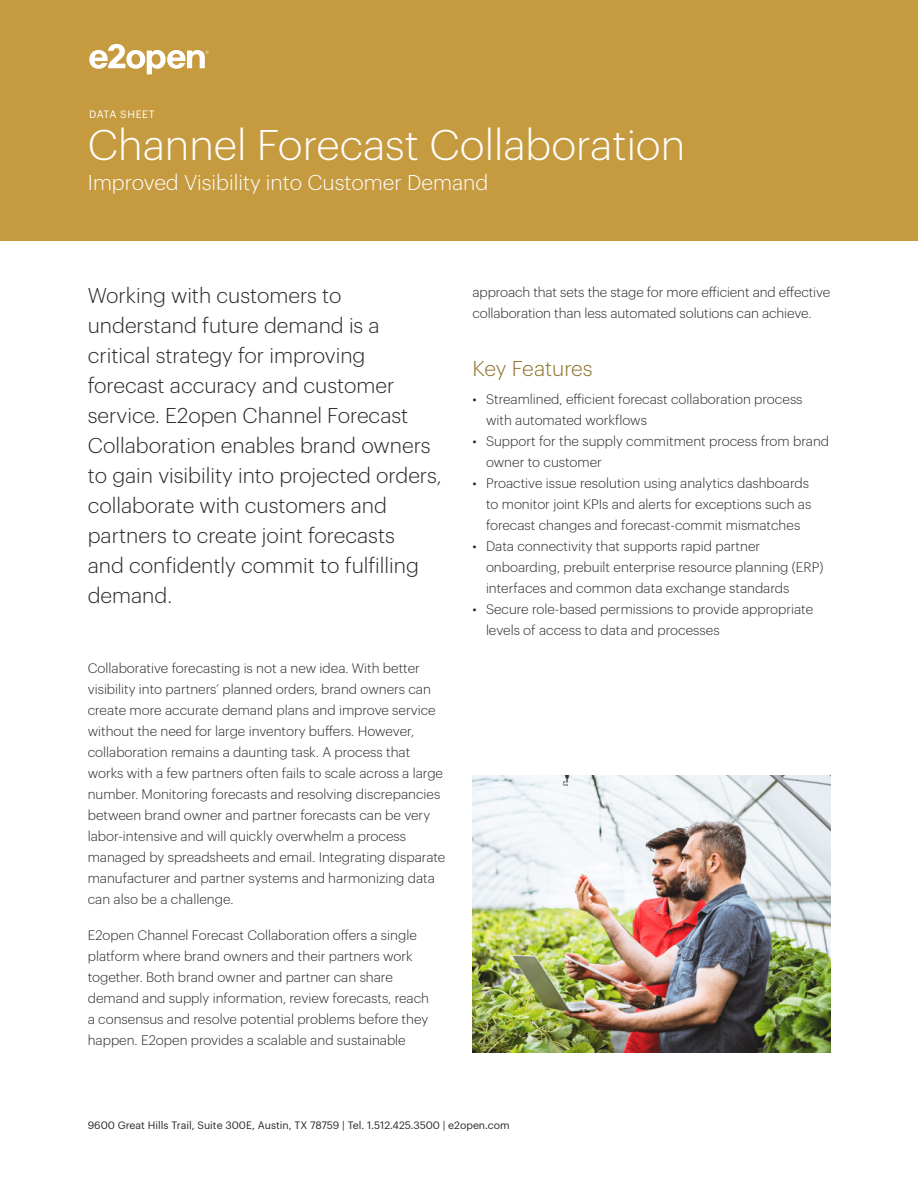
<style>
.page{position:relative;width:918px;height:1188px;background:#fff}
.page>*{position:absolute;margin:0;border:0;box-sizing:border-box;transform-origin:0 0}
.H1_small{font:300 42px "Graphik";color:#fff}
.Lead_Paragraph{font:300 21px/30px "Graphik";color:#282828}
.H1_small-2{font:300 21px "Graphik";color:#fff}
.t1{font:300 21px "Graphik";color:#8e7029}
.t2{font:300 13.5px/21px "Graphik";color:#282828}
.t3{font:10.5px "Graphik";color:#282828}
.t4{font:10.5px "Graphik";letter-spacing:.055em;color:#fff}
</style>
<div class="page">
<div style="left:0;top:0;width:918px;height:241px;background:#c69a3f"></div>
<svg style="left:89px;top:44px;width:119px;height:30px"></svg>
<img style="left:472px;top:776px;width:358px;height:277px">
<p class="t4" style="left:89px;top:106px;width:67px">DATA SHEET</p>
<p class="H1_small" style="left:88px;top:115px;width:599px">Channel Forecast Collaboration</p>
<p class="H1_small-2" style="left:88px;top:167px;width:402px">Improved Visibility into Customer Demand</p>
<p class="Lead_Paragraph" style="left:88px;top:279px;width:355px">Working with customers to understand future demand is a critical strategy for improving forecast accuracy and customer service. E2open Channel Forecast<br>Collaboration enables brand owners to gain visibility into projected orders, collaborate with customers and partners to create joint forecasts<br>and confidently commit to fulfilling demand.</p>
<p class="t2" style="left:88px;top:657px;width:359px">Collaborative forecasting is not a new idea. With better visibility into partners’ planned orders, brand owners can create more accurate demand plans and improve service without the need for large inventory buffers. However, collaboration remains a daunting task. A process that works with a few partners often fails to scale across a large number. Monitoring forecasts and resolving discrepancies between brand owner and partner forecasts can be very labor-intensive and will quickly overwhelm a process managed by spreadsheets and email. Integrating disparate manufacturer and partner systems and harmonizing data can also be a challenge.</p>
<p class="t2" style="left:88px;top:924px;width:343px">E2open Channel Forecast Collaboration offers a single platform where brand owners and their partners work together. Both brand owner and partner can share demand and supply information, review forecasts, reach a consensus and resolve potential problems before they happen. E2open provides a scalable and sustainable</p>
<p class="t2" style="left:472px;top:280px;width:359px">approach that sets the stage for more efficient and effective collaboration than less automated solutions can achieve.</p>
<h2 class="t1" style="left:472px;top:353px;width:122px">Key Features</h2>
<p class="t2" style="left:486px;top:387px;width:318px;text-indent:-14px">• Streamlined, efficient forecast collaboration process with automated workflows</p>
<p class="t2" style="left:486px;top:429px;width:345px;text-indent:-14px">• Support for the supply commitment process from brand owner to customer</p>
<p class="t2" style="left:486px;top:471px;width:327px;text-indent:-14px">• Proactive issue resolution using analytics dashboards to monitor joint KPIs and alerts for exceptions such as forecast changes and forecast-commit mismatches</p>
<p class="t2" style="left:486px;top:534px;width:339px;text-indent:-14px">• Data connectivity that supports rapid partner onboarding, prebuilt enterprise resource planning (ERP) interfaces and common data exchange standards</p>
<p class="t2" style="left:486px;top:597px;width:329px;text-indent:-14px">• Secure role-based permissions to provide appropriate levels of access to data and processes</p>
<p class="t3" style="left:88px;top:1118px;width:424px">9600 Great Hills Trail, Suite 300E, Austin, TX 78759 | Tel. 1.512.425.3500 | e2open.com</p>
</div>
